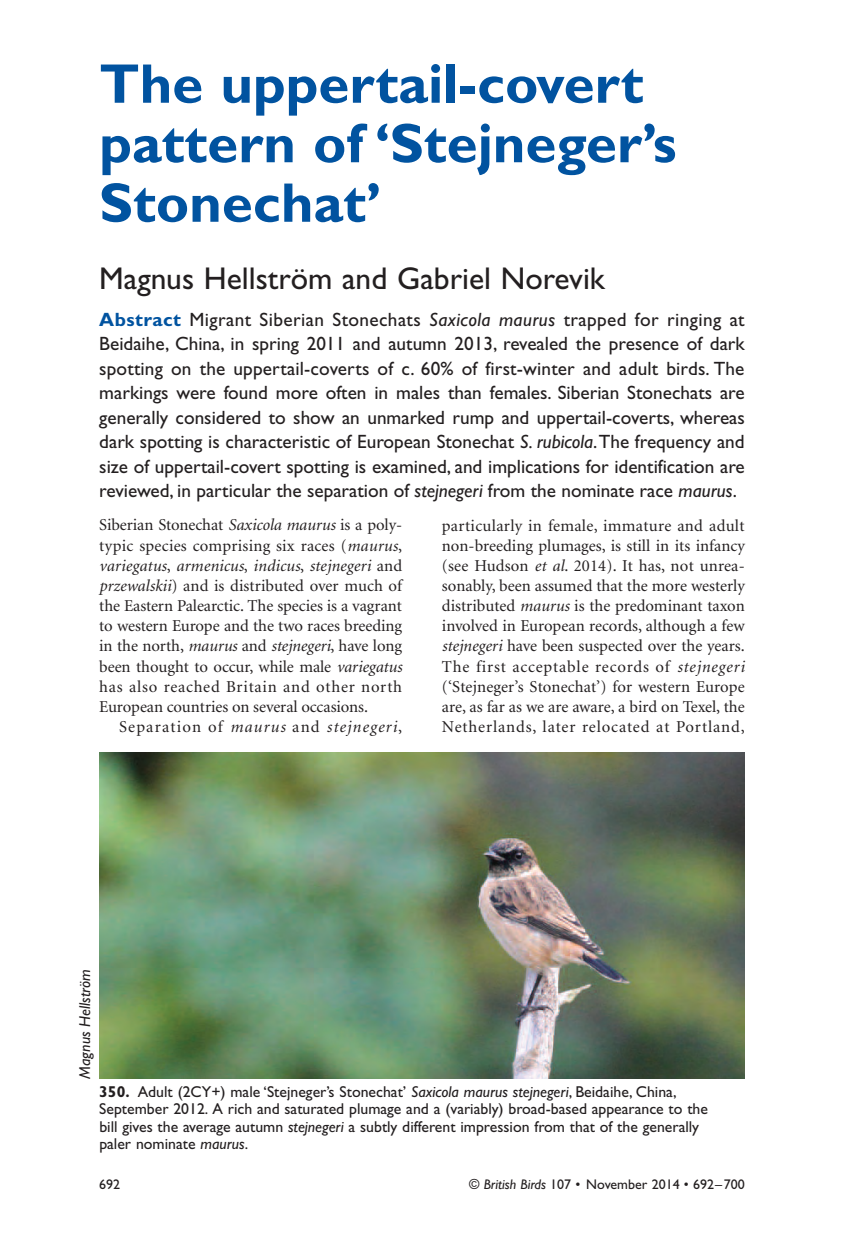
<style>
.page{position:relative;width:844px;height:1241px;background:#fff}
.page>*{position:absolute;margin:0;border:0;box-sizing:border-box;transform-origin:0 0}
.t1{font:700 56px/59.5px "Gill Sans";color:#0153a0}
.t2{font:31.5px "Gill Sans";color:#231f20}
.t3{font:19.25px/24.5px "Gill Sans";color:#231f20;text-align:justify}
.t4{font:16.62px/20.1px "Minion";letter-spacing:.04em;color:#231f20;text-align:justify}
.t5{font:16.62px "Minion";letter-spacing:.07em;color:#231f20}
.t6{font:15.75px/17.5px "Gill Sans";color:#231f20}
.t7{font:italic 15.75px "Gill Sans";color:#231f20}
.t8{font:14px "Gill Sans";color:#231f20}
.s1{font-weight:700;color:#0153a0}
.s2{font-style:italic}
.s3{font-weight:700}
</style>
<div class="page">
<img style="left:99px;top:752px;width:645px;height:326px">
<h1 class="t1" style="left:99px;top:59px;width:578px">The uppertail-covert pattern of ‘Stejneger’s<br>Stonechat’</h1>
<h2 class="t2" style="left:99px;top:266px;width:507px">Magnus Hellström and Gabriel Norevik</h2>
<p class="t3" style="left:99px;top:308px;width:647px"><span class="s1">Abstract</span> Migrant Siberian Stonechats <span class="s2">Saxicola maurus</span> trapped for ringing at Beidaihe, China, in spring 2011 and autumn 2013, revealed the presence of dark spotting on the uppertail-coverts of c. 60% of first-winter and adult birds. The markings were found more often in males than females. Siberian Stonechats are generally considered to show an unmarked rump and uppertail-coverts, whereas dark spotting is characteristic of European Stonechat <span class="s2">S. rubicola</span>. The frequency and size of uppertail-covert spotting is examined, and implications for identification are reviewed, in particular the separation of <span class="s2">stejnegeri</span> from the nominate race <span class="s2">maurus</span>.</p>
<p class="t4" style="left:99px;top:516px;width:304px">Siberian Stonechat <span class="s2">Saxicola maurus</span> is a poly&shy;typic species comprising six races (<span class="s2">maurus</span>, <span class="s2">variegatus</span>, <span class="s2">armenicus</span>, <span class="s2">indicus</span>, <span class="s2">stejnegeri</span> and <span class="s2">przewalskii</span>) and is distributed over much of the Eastern Palearctic. The species is a vagrant to western Europe and the two races breeding in the north, <span class="s2">maurus</span> and <span class="s2">stejnegeri</span>, have long been thought to occur, while male <span class="s2">variegatus </span>has also reached Britain and other north European countries on several occasions.</p>
<p class="t5" style="left:119px;top:720px;width:284px">Separation of <span class="s2">maurus</span> and <span class="s2">stejnegeri</span>,</p>
<p class="t4" style="left:442px;top:516px;width:304px">particularly in female, immature and adult non-breeding plumages, is still in its infancy (see Hudson <span class="s2">et al</span>. 2014). It has, not unrea&shy;sonably, been assumed that the more westerly distributed <span class="s2">maurus</span> is the predominant taxon involved in European records, although a few <span class="s2">stejnegeri</span> have been suspected over the years.<br>The first acceptable records of <span class="s2">stejnegeri </span>(‘Stejneger’s Stonechat’) for western Europe are, as far as we are aware, a bird on Texel, the Netherlands, later relocated at Portland,</p>
<p class="t7" style="left:79px;top:1078px;width:111px;rotate:-90deg">Magnus Hellström</p>
<p class="t6" style="left:99px;top:1084px;width:610px"><span class="s3">350.</span> Adult (2CY+) male ‘Stejneger’s Stonechat’ <span class="s2">Saxicola maurus stejnegeri</span>, Beidaihe, China, September 2012. A rich and saturated plumage and a (variably) broad-based appearance to the bill gives the average autumn <span class="s2">stejnegeri</span> a subtly different impression from that of the generally paler nominate <span class="s2">maurus</span>.</p>
<p class="t8" style="left:99px;top:1179px;width:22px">692</p>
<p class="t8" style="left:469px;top:1179px;width:277px"><span class="s2">© British Birds</span> 107 • November 2014 • 692–700</p>
</div>
